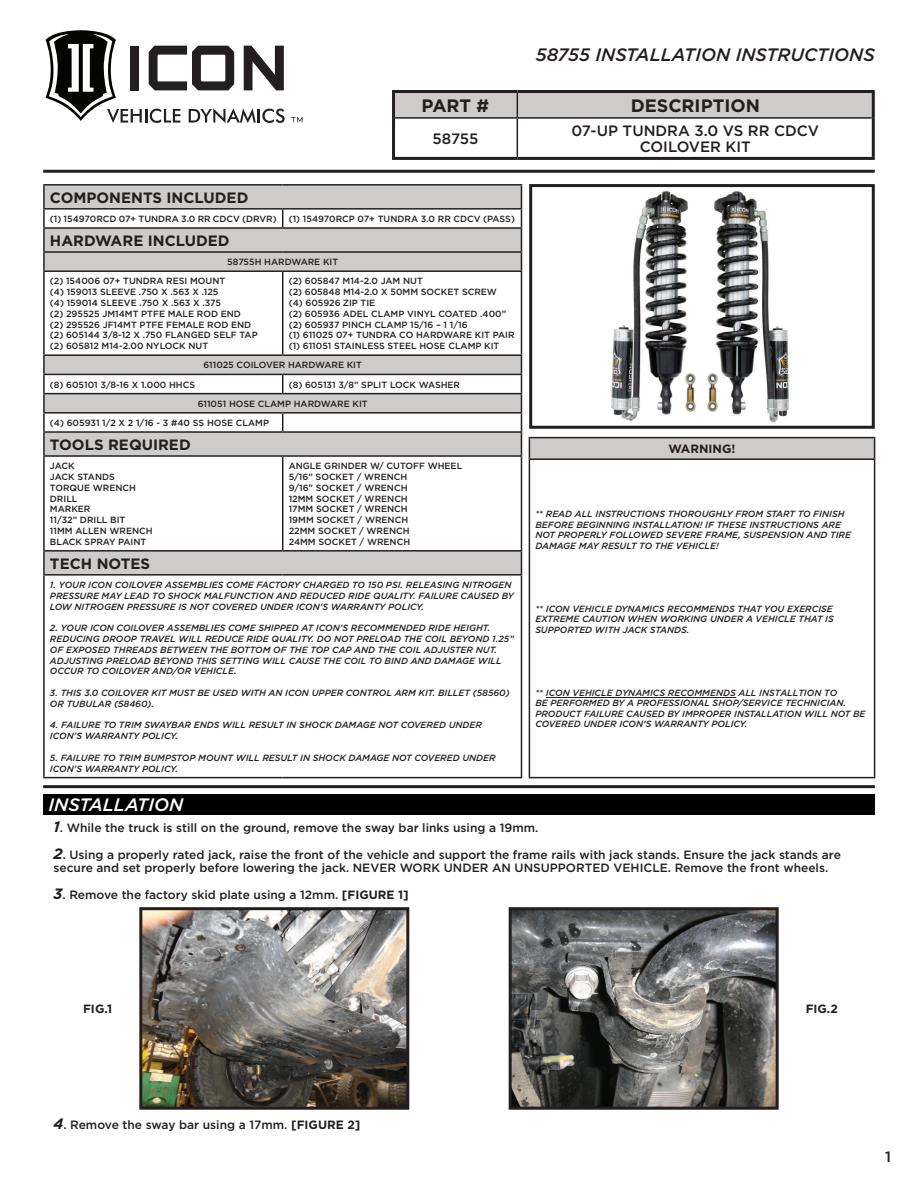
<style>
.page{position:relative;width:918px;height:1188px;background:#fff}
.page>*{position:absolute;margin:0;border:0;box-sizing:border-box;transform-origin:0 0}
.t1{font:italic 500 18px "Gotham";color:#231f20}
.t2{font:700 18px "Gotham";color:#231f20}
.t3{font:italic 500 18px "Gotham";color:#fff}
.t4{font:700 15px "Gotham";color:#231f20}
.t5{font:500 15px/16.5px "Gotham";color:#231f20;text-align:center}
.t6{font:500 12px/13.5px "Gotham";color:#231f20}
.t7{font:700 12px "Gotham";color:#231f20}
.t8{font:italic 500 9px/10.8px "Gotham";color:#231f20}
.t9{font:500 9px/10.8px "Gotham";color:#231f20}
.s1{font-weight:700;font-style:italic;font-size:15px}
.s2{font-weight:700}
</style>
<div class="page">
<svg style="left:291px;top:117px;width:12px;height:5px"></svg>
<svg style="left:45px;top:30px;width:240px;height:93px"></svg>
<hr style="left:43px;top:170px;width:832px;height:3px;background:#231f20">
<div style="left:395px;top:93px;width:477px;height:24px;background:#ceccca"></div>
<hr style="left:395px;top:117px;width:122px;height:2px;background:#231f20">
<hr style="left:517px;top:117px;width:355px;height:2px;background:#231f20">
<hr style="left:517px;top:119px;width:1px;height:38px;background:#231f20">
<hr style="left:392px;top:90px;width:125px;height:3px;background:#231f20">
<hr style="left:392px;top:93px;width:3px;height:25px;background:#231f20">
<hr style="left:517px;top:90px;width:358px;height:3px;background:#231f20">
<hr style="left:872px;top:93px;width:3px;height:25px;background:#231f20">
<hr style="left:392px;top:118px;width:3px;height:39px;background:#231f20">
<hr style="left:872px;top:118px;width:3px;height:39px;background:#231f20">
<hr style="left:392px;top:157px;width:125px;height:3px;background:#231f20">
<hr style="left:517px;top:157px;width:358px;height:3px;background:#231f20">
<div style="left:529px;top:438px;width:346px;height:21px;background:#ceccca"></div>
<hr style="left:529px;top:437px;width:346px;height:1px;background:#231f20">
<svg style="left:529px;top:438px;width:1px;height:20px"></svg>
<svg style="left:874px;top:438px;width:1px;height:20px"></svg>
<hr style="left:529px;top:458px;width:346px;height:2px;background:#231f20">
<hr style="left:529px;top:460px;width:1px;height:317px;background:#231f20">
<hr style="left:874px;top:460px;width:1px;height:317px;background:#231f20">
<hr style="left:529px;top:777px;width:346px;height:1px;background:#231f20">
<hr style="left:546px;top:697px;width:190px;height:1px;background:#231f20">
<img style="left:611px;top:191px;width:178px;height:232px">
<div style="left:529px;top:184px;width:346px;height:245px;border:3px solid #231f20"></div>
<svg style="left:45px;top:457px;width:476px;height:117px"></svg>
<hr style="left:43px;top:184px;width:240px;height:2px;background:#231f20">
<hr style="left:283px;top:184px;width:239px;height:2px;background:#231f20">
<svg style="left:43px;top:186px;width:479px;height:269px"></svg>
<hr style="left:43px;top:455px;width:240px;height:2px;background:#231f20">
<hr style="left:43px;top:457px;width:2px;height:93px;background:#231f20">
<hr style="left:283px;top:455px;width:239px;height:2px;background:#231f20">
<hr style="left:282px;top:457px;width:1px;height:93px;background:#231f20">
<hr style="left:521px;top:457px;width:1px;height:93px;background:#231f20">
<hr style="left:43px;top:550px;width:240px;height:2px;background:#231f20">
<hr style="left:43px;top:552px;width:2px;height:22px;background:#231f20">
<hr style="left:283px;top:550px;width:239px;height:2px;background:#231f20">
<svg style="left:521px;top:552px;width:1px;height:22px"></svg>
<hr style="left:43px;top:574px;width:240px;height:2px;background:#231f20">
<hr style="left:43px;top:576px;width:2px;height:201px;background:#231f20">
<hr style="left:283px;top:574px;width:239px;height:2px;background:#231f20">
<hr style="left:521px;top:576px;width:1px;height:201px;background:#231f20">
<hr style="left:43px;top:777px;width:240px;height:1px;background:#231f20">
<hr style="left:283px;top:777px;width:239px;height:1px;background:#231f20">
<img style="left:143px;top:911px;width:262px;height:195px">
<div style="left:139px;top:907px;width:270px;height:203px;border:3px solid #231f20"></div>
<img style="left:513px;top:911px;width:262px;height:195px">
<div style="left:509px;top:907px;width:270px;height:203px;border:3px solid #231f20"></div>
<hr style="left:43px;top:785px;width:832px;height:3px;background:#231f20">
<div style="left:43px;top:794px;width:832px;height:21px;background:#000"></div>
<h1 class="t1" style="left:536px;top:43px;width:341px">58755 INSTALLATION INSTRUCTIONS</h1>
<h1 class="t2" style="left:422px;top:94px;width:69px">PART #</h1>
<h1 class="t2" style="left:631px;top:94px;width:131px">DESCRIPTION</h1>
<h2 class="t5" style="left:432px;top:130px;width:48px">58755</h2>
<h2 class="t5" style="left:572px;top:122px;width:249px">07-UP TUNDRA 3.0 VS RR CDCV<br>COILOVER KIT</h2>
<h2 class="t4" style="left:50px;top:188px;width:200px">COMPONENTS INCLUDED</h2>
<p class="t9" style="left:50px;top:213px;width:228px">(1) 154970RCD 07+ TUNDRA 3.0 RR CDCV (DRVR)</p>
<p class="t9" style="left:289px;top:213px;width:228px">(1) 154970RCP 07+ TUNDRA 3.0 RR CDCV (PASS)</p>
<h2 class="t4" style="left:50px;top:231px;width:181px">HARDWARE INCLUDED</h2>
<p class="t9" style="left:227px;top:257px;width:113px">58755H HARDWARE KIT</p>
<p class="t9" style="left:50px;top:276px;width:209px">(2) 154006 07+ TUNDRA RESI MOUNT<br>(4) 159013 SLEEVE .750 X .563 X .125<br>(4) 159014 SLEEVE .750 X .563 X .375<br>(2) 295525 JM14MT PTFE MALE ROD END<br>(2) 295526 JF14MT PTFE FEMALE ROD END (2) 605144 3/8-12 X .750 FLANGED SELF TAP (2) 605812 M14-2.00 NYLOCK NUT</p>
<p class="t9" style="left:289px;top:276px;width:227px">(2) 605847 M14-2.0 JAM NUT<br>(2) 605848 M14-2.0 X 50MM SOCKET SCREW<br>(4) 605926 ZIP TIE<br>(2) 605936 ADEL CLAMP VINYL COATED .400” (2) 605937 PINCH CLAMP 15/16 – 1 1/16<br>(1) 611025 07+ TUNDRA CO HARDWARE KIT PAIR (1) 611051 STAINLESS STEEL HOSE CLAMP KIT</p>
<p class="t9" style="left:203px;top:360px;width:160px">611025 COILOVER HARDWARE KIT</p>
<p class="t9" style="left:50px;top:379px;width:147px">(8) 605101 3/8-16 X 1.000 HHCS</p>
<p class="t9" style="left:289px;top:379px;width:173px">(8) 605131 3/8” SPLIT LOCK WASHER</p>
<p class="t9" style="left:198px;top:398px;width:172px">611051 HOSE CLAMP HARDWARE KIT</p>
<p class="t9" style="left:50px;top:417px;width:221px">(4) 605931 1/2 X 2 1/16 - 3 #40 SS HOSE CLAMP</p>
<h2 class="t4" style="left:50px;top:435px;width:142px">TOOLS REQUIRED</h2>
<p class="t9" style="left:50px;top:461px;width:104px">JACK<br>JACK STANDS<br>TORQUE WRENCH<br>DRILL<br>MARKER<br>11/32” DRILL BIT<br>11MM ALLEN WRENCH<br>BLACK SPRAY PAINT</p>
<p class="t9" style="left:289px;top:461px;width:175px">ANGLE GRINDER W/ CUTOFF WHEEL<br>5/16” SOCKET / WRENCH<br>9/16” SOCKET / WRENCH<br>12MM SOCKET / WRENCH<br>17MM SOCKET / WRENCH<br>19MM SOCKET / WRENCH<br>22MM SOCKET / WRENCH<br>24MM SOCKET / WRENCH</p>
<h2 class="t4" style="left:50px;top:554px;width:102px">TECH NOTES</h2>
<p class="t8" style="left:50px;top:579px;width:465px">1. YOUR ICON COILOVER ASSEMBLIES COME FACTORY CHARGED TO 150 PSI. RELEASING NITROGEN<br>PRESSURE MAY LEAD TO SHOCK MALFUNCTION AND REDUCED RIDE QUALITY. FAILURE CAUSED BY<br>LOW NITROGEN PRESSURE IS NOT COVERED UNDER ICON’S WARRANTY POLICY.</p>
<p class="t8" style="left:50px;top:623px;width:466px">2. YOUR ICON COILOVER ASSEMBLIES COME SHIPPED AT ICON’S RECOMMENDED RIDE HEIGHT.<br>REDUCING DROOP TRAVEL WILL REDUCE RIDE QUALITY. DO NOT PRELOAD THE COIL BEYOND 1.25” OF EXPOSED THREADS BETWEEN THE BOTTOM OF THE TOP CAP AND THE COIL ADJUSTER NUT.<br>ADJUSTING PRELOAD BEYOND THIS SETTING WILL CAUSE THE COIL TO BIND AND DAMAGE WILL OCCUR TO COILOVER AND/OR VEHICLE.</p>
<p class="t8" style="left:50px;top:687px;width:461px">3. THIS 3.0 COILOVER KIT MUST BE USED WITH AN ICON UPPER CONTROL ARM KIT. BILLET (58560)<br>OR TUBULAR (58460).</p>
<p class="t8" style="left:50px;top:720px;width:434px">4. FAILURE TO TRIM SWAYBAR ENDS WILL RESULT IN SHOCK DAMAGE NOT COVERED UNDER<br>ICON’S WARRANTY POLICY.</p>
<p class="t8" style="left:50px;top:752px;width:447px">5. FAILURE TO TRIM BUMPSTOP MOUNT WILL RESULT IN SHOCK DAMAGE NOT COVERED UNDER<br>ICON’S WARRANTY POLICY.</p>
<h1 class="t3" style="left:49px;top:793px;width:136px">INSTALLATION</h1>
<h3 class="t7" style="left:669px;top:441px;width:68px">WARNING!</h3>
<p class="t8" style="left:535px;top:508px;width:317px">** READ ALL INSTRUCTIONS THOROUGHLY FROM START TO FINISH BEFORE BEGINNING INSTALLATION! IF THESE INSTRUCTIONS ARE NOT PROPERLY FOLLOWED SEVERE FRAME, SUSPENSION AND TIRE DAMAGE MAY RESULT TO THE VEHICLE!</p>
<p class="t8" style="left:535px;top:603px;width:300px;text-align:justify">** ICON VEHICLE DYNAMICS RECOMMENDS THAT YOU EXERCISE EXTREME CAUTION WHEN WORKING UNDER A VEHICLE THAT IS SUPPORTED WITH JACK STANDS.</p>
<p class="t8" style="left:535px;top:687px;width:332px">** ICON VEHICLE DYNAMICS RECOMMENDS ALL INSTALLTION TO<br>BE PERFORMED BY A PROFESSIONAL SHOP/SERVICE TECHNICIAN.<br>PRODUCT FAILURE CAUSED BY IMPROPER INSTALLATION WILL NOT BE COVERED UNDER ICON’S WARRANTY POLICY.</p>
<h3 class="t6" style="left:53px;top:821px;width:486px"><span class="s1">1</span>. While the truck is still on the ground, remove the sway bar links using a 19mm.</h3>
<p class="t6" style="left:53px;top:848px;width:789px"><span class="s1">2</span>. Using a properly rated jack, raise the front of the vehicle and support the frame rails with jack stands. Ensure the jack stands are secure and set properly before lowering the jack. NEVER WORK UNDER AN UNSUPPORTED VEHICLE. Remove the front wheels.</p>
<h3 class="t6" style="left:53px;top:888px;width:357px"><span class="s1">3</span>. Remove the factory skid plate using a 12mm. <span class="s2">[FIGURE 1]</span></h3>
<h3 class="t7" style="left:83px;top:1001px;width:31px">FIG.1</h3>
<h3 class="t7" style="left:806px;top:1001px;width:34px">FIG.2</h3>
<h3 class="t6" style="left:53px;top:1118px;width:309px"><span class="s1">4</span>. Remove the sway bar using a 17mm. <span class="s2">[FIGURE 2]</span></h3>
<h2 class="t5" style="left:885px;top:1148px;width:7px">1</h2>
</div>
